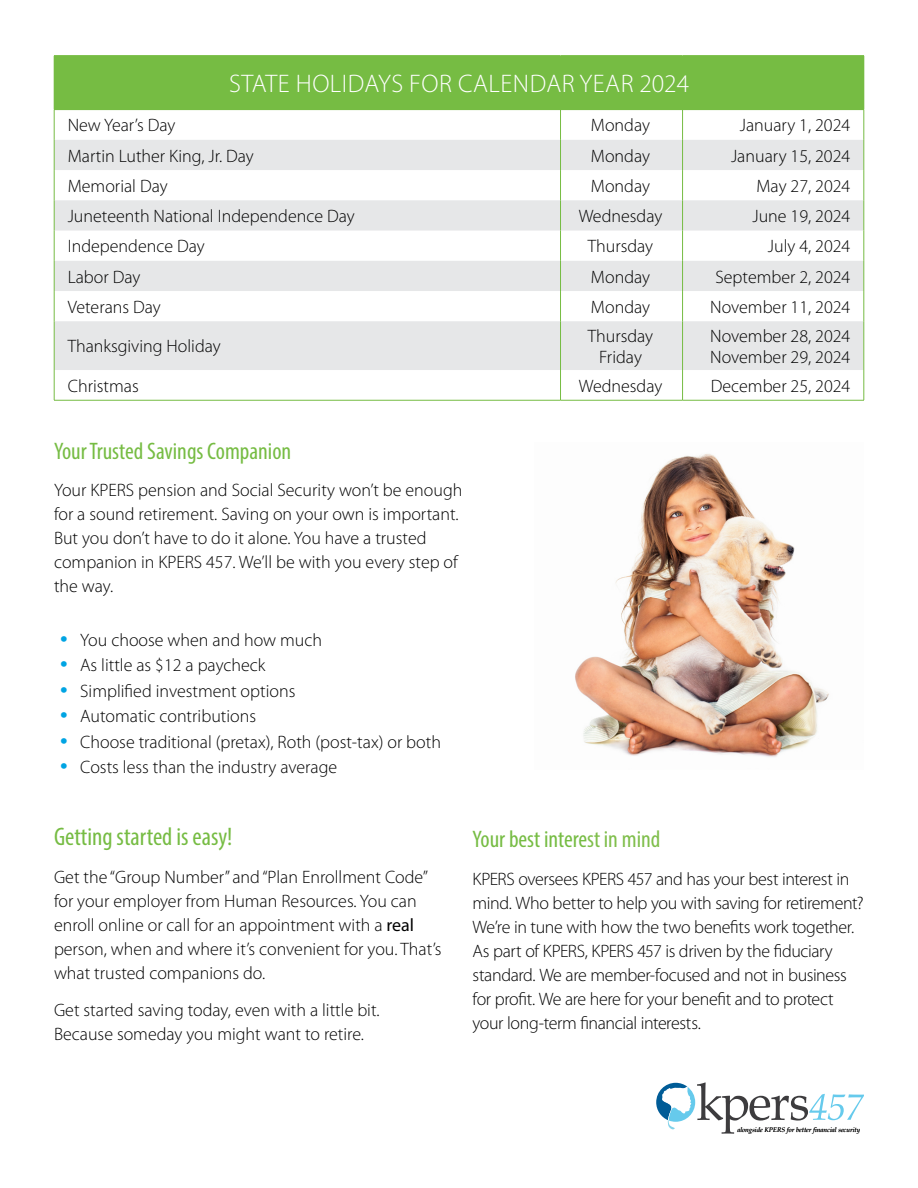
<style>
.page{position:relative;width:918px;height:1188px;background:#fff}
.page>*{position:absolute;margin:0;border:0;box-sizing:border-box;transform-origin:0 0}
.t1{font:300 25.5px "Myriad Pro";letter-spacing:.02em;color:#fff}
.t2{font:condensed 25.5px "Myriad Pro";color:#76bc43}
.t3{font:condensed 24px "Myriad Pro";color:#76bc43}
.t4{font:300 18px/24px "Myriad Pro";color:#000}
.t5{font:300 18px/24px "Myriad Pro";letter-spacing:-.025em;color:#000}
.t6{font:italic 6.75px "Book Antiqua";color:#000}
.s1{font-weight:400;font-size:27px;color:#00a4e3}
.s2{font-weight:400}
.s3{color:#7fbe4b}
</style>
<div class="page">
<div style="left:54px;top:56px;width:810px;height:54px;background:#76bc43"></div>
<svg style="left:55px;top:140px;width:809px;height:230px;fill:#e6e7e8"></svg>
<hr style="left:54px;top:55px;width:507px;height:1px;background:#76bc43">
<hr style="left:561px;top:55px;width:122px;height:1px;background:#76bc43">
<hr style="left:683px;top:55px;width:181px;height:1px;background:#76bc43">
<hr style="left:864px;top:56px;width:1px;height:53px;background:#76bc43">
<hr style="left:54px;top:110px;width:1px;height:30px;background:#76bc43">
<hr style="left:560px;top:110px;width:1px;height:30px;background:#76bc43">
<hr style="left:682px;top:110px;width:1px;height:30px;background:#76bc43">
<hr style="left:864px;top:110px;width:1px;height:30px;background:#76bc43">
<hr style="left:54px;top:140px;width:1px;height:30px;background:#76bc43">
<hr style="left:560px;top:140px;width:1px;height:30px;background:#76bc43">
<hr style="left:682px;top:140px;width:1px;height:30px;background:#76bc43">
<hr style="left:864px;top:140px;width:1px;height:30px;background:#76bc43">
<hr style="left:54px;top:170px;width:1px;height:30px;background:#76bc43">
<hr style="left:560px;top:170px;width:1px;height:30px;background:#76bc43">
<hr style="left:682px;top:170px;width:1px;height:30px;background:#76bc43">
<hr style="left:864px;top:170px;width:1px;height:30px;background:#76bc43">
<hr style="left:54px;top:200px;width:1px;height:31px;background:#76bc43">
<hr style="left:560px;top:200px;width:1px;height:31px;background:#76bc43">
<hr style="left:682px;top:200px;width:1px;height:31px;background:#76bc43">
<hr style="left:864px;top:200px;width:1px;height:31px;background:#76bc43">
<hr style="left:54px;top:231px;width:1px;height:30px;background:#76bc43">
<hr style="left:560px;top:231px;width:1px;height:30px;background:#76bc43">
<hr style="left:682px;top:231px;width:1px;height:30px;background:#76bc43">
<hr style="left:864px;top:231px;width:1px;height:30px;background:#76bc43">
<hr style="left:54px;top:261px;width:1px;height:30px;background:#76bc43">
<hr style="left:560px;top:261px;width:1px;height:30px;background:#76bc43">
<hr style="left:682px;top:261px;width:1px;height:30px;background:#76bc43">
<hr style="left:864px;top:261px;width:1px;height:30px;background:#76bc43">
<hr style="left:54px;top:291px;width:1px;height:30px;background:#76bc43">
<hr style="left:560px;top:291px;width:1px;height:30px;background:#76bc43">
<hr style="left:682px;top:291px;width:1px;height:30px;background:#76bc43">
<hr style="left:864px;top:291px;width:1px;height:30px;background:#76bc43">
<hr style="left:54px;top:321px;width:1px;height:49px;background:#76bc43">
<hr style="left:560px;top:321px;width:1px;height:49px;background:#76bc43">
<hr style="left:682px;top:321px;width:1px;height:49px;background:#76bc43">
<hr style="left:864px;top:321px;width:1px;height:49px;background:#76bc43">
<hr style="left:54px;top:370px;width:1px;height:30px;background:#76bc43">
<hr style="left:560px;top:370px;width:1px;height:30px;background:#76bc43">
<hr style="left:682px;top:370px;width:1px;height:30px;background:#76bc43">
<hr style="left:864px;top:370px;width:1px;height:30px;background:#76bc43">
<hr style="left:54px;top:400px;width:507px;height:1px;background:#76bc43">
<hr style="left:561px;top:400px;width:122px;height:1px;background:#76bc43">
<hr style="left:683px;top:400px;width:181px;height:1px;background:#76bc43">
<svg style="left:656px;top:1082px;width:208px;height:52px"></svg>
<img style="left:575px;top:453px;width:254px;height:304px">
<h1 class="t1" style="left:229px;top:68px;width:462px">STATE HOLIDAYS FOR CALENDAR YEAR 2024</h1>
<p class="t4" style="left:68px;top:113px;width:109px">New Year’s Day</p>
<p class="t4" style="left:591px;top:113px;width:61px">Monday</p>
<p class="t4" style="left:740px;top:113px;width:112px">January 1, 2024</p>
<p class="t4" style="left:68px;top:144px;width:188px">Martin Luther King, Jr. Day</p>
<p class="t4" style="left:591px;top:144px;width:61px">Monday</p>
<p class="t4" style="left:731px;top:144px;width:121px">January 15, 2024</p>
<p class="t4" style="left:68px;top:174px;width:101px">Memorial Day</p>
<p class="t4" style="left:591px;top:174px;width:61px">Monday</p>
<p class="t4" style="left:757px;top:174px;width:95px">May 27, 2024</p>
<p class="t4" style="left:68px;top:204px;width:289px">Juneteenth National Independence Day</p>
<p class="t4" style="left:579px;top:204px;width:85px">Wednesday</p>
<p class="t4" style="left:752px;top:204px;width:99px">June 19, 2024</p>
<p class="t4" style="left:68px;top:234px;width:139px">Independence Day</p>
<p class="t4" style="left:588px;top:234px;width:67px">Thursday</p>
<p class="t4" style="left:768px;top:234px;width:84px">July 4, 2024</p>
<p class="t4" style="left:68px;top:265px;width:74px">Labor Day</p>
<p class="t4" style="left:591px;top:265px;width:61px">Monday</p>
<p class="t4" style="left:715px;top:265px;width:136px">September 2, 2024</p>
<p class="t4" style="left:68px;top:295px;width:95px">Veterans Day</p>
<p class="t4" style="left:591px;top:295px;width:61px">Monday</p>
<p class="t4" style="left:710px;top:295px;width:142px">November 11, 2024</p>
<p class="t4" style="left:68px;top:334px;width:155px">Thanksgiving Holiday</p>
<p class="t4" style="left:588px;top:325px;width:67px;line-height:21px;text-align:center">Thursday<br>Friday</p>
<p class="t4" style="left:710px;top:325px;width:142px;line-height:21px">November 28, 2024<br>November 29, 2024</p>
<p class="t4" style="left:68px;top:374px;width:73px">Christmas</p>
<p class="t4" style="left:579px;top:374px;width:85px">Wednesday</p>
<p class="t4" style="left:711px;top:374px;width:141px">December 25, 2024</p>
<h2 class="t3" style="left:54px;top:436px;width:239px">Your Trusted Savings Companion</h2>
<p class="t4" style="left:54px;top:478px;width:410px">Your KPERS pension and Social Security won’t be enough for a sound retirement. Saving on your own is important.<br>But you don’t have to do it alone. You have a trusted companion in KPERS 457. We’ll be with you every step of the way.</p>
<p class="t4" style="left:60px;top:627px;width:264px"><span class="s1">•</span> You choose when and how much</p>
<p class="t4" style="left:60px;top:653px;width:207px"><span class="s1">•</span> As little as $12 a paycheck</p>
<p class="t4" style="left:60px;top:678px;width:237px"><span class="s1">•</span> Simplified investment options</p>
<p class="t4" style="left:60px;top:704px;width:198px"><span class="s1">•</span> Automatic contributions</p>
<p class="t4" style="left:60px;top:729px;width:383px"><span class="s1">•</span> Choose traditional (pretax), Roth (post-tax) or both</p>
<p class="t4" style="left:60px;top:755px;width:279px"><span class="s1">•</span> Costs less than the industry average</p>
<h1 class="t2" style="left:54px;top:822px;width:180px">Getting started is easy!</h1>
<p class="t4" style="left:54px;top:865px;width:389px">Get the “Group Number” and “Plan Enrollment Code” for your employer from Human Resources. You can enroll online or call for an appointment with a <span class="s2">real </span>person, when and where it’s convenient for you. That’s what trusted companions do.</p>
<p class="t4" style="left:54px;top:998px;width:327px">Get started saving today, even with a little bit.<br>Because someday you might want to retire.</p>
<h2 class="t3" style="left:472px;top:825px;width:189px">Your best intere<span class="s3">st in mind</span></h2>
<p class="t5" style="left:472px;top:866px;width:393px">KPERS oversees KPERS 457 and has your best interest in mind. Who better to help you with saving for retirement?<br>We’re in tune with how the two benefits work together.<br>As part of KPERS, KPERS 457 is driven by the fiduciary standard. We are member-focused and not in business for profit. We are here for your benefit and to protect your long-term financial interests.</p>
<p class="t6" style="left:737px;top:1125px;width:124px">alongside KPERS for better financial security</p>
</div>
